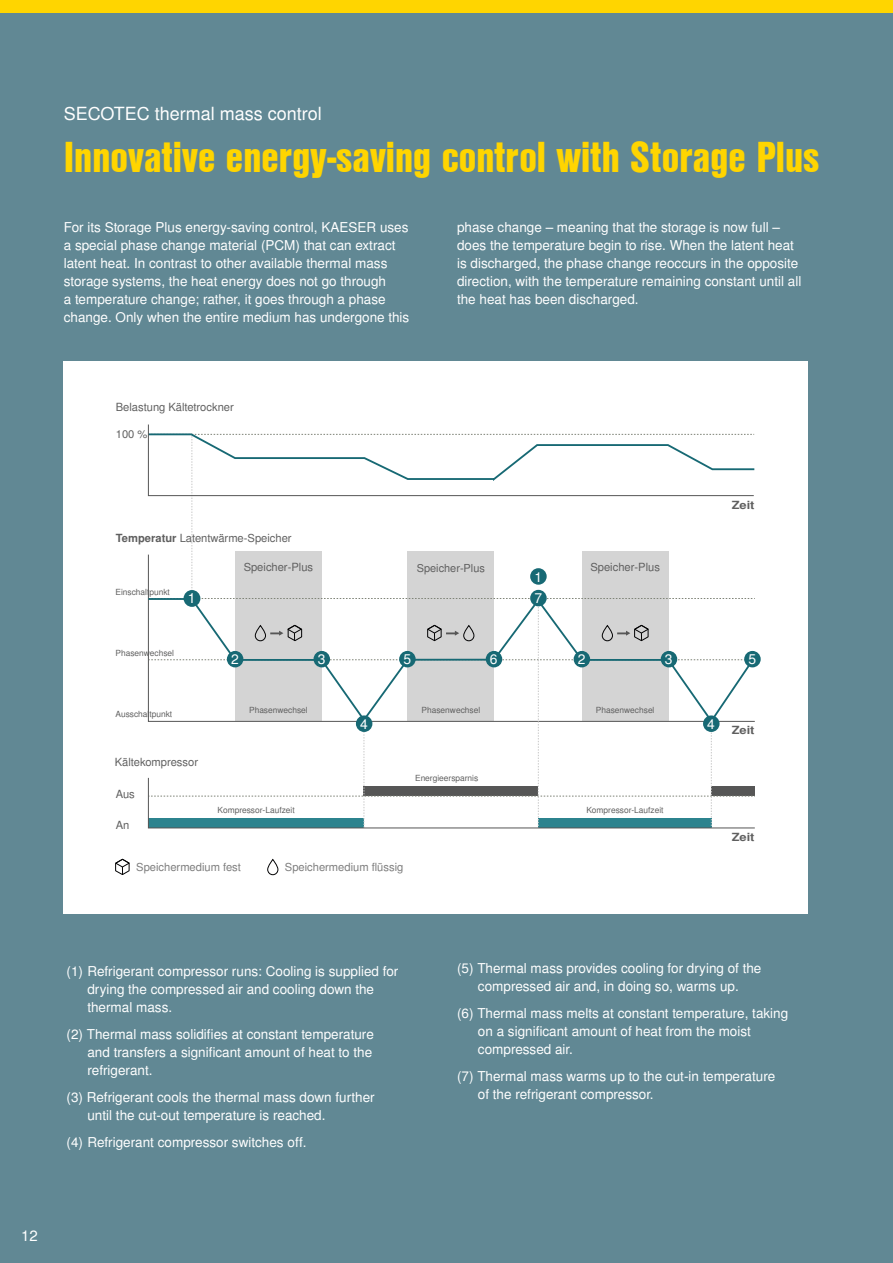
<style>
.page{position:relative;width:893px;height:1263px;background:#fff}
.page>*{position:absolute;margin:0;border:0;box-sizing:border-box;transform-origin:0 0}
.t1{font:42px "Nimbus San L Bla Con";color:#ffd500}
.t2{font:18px "Nimbus San L";color:#fff}
.t3{font:15px "Nimbus San L";color:#fff}
.t4{font:14.1px "Nimbus San L";color:#fff}
.t5{font:13.8px "Nimbus San L";color:#fff}
.t6{font:13.5px/18px "Nimbus San L";color:#fff}
.t7{font:11.1px "Nimbus San L";color:#5f5f5f}
.t8{font:11.1px "Nimbus San L";color:#7d7d7d}
.t9{font:700 11.1px "Nimbus San L";color:#5f5f5f;scale:1.16 1}
.t10{font:10.95px "Nimbus San L";color:#5f5f5f}
.t11{font:8.4px "Nimbus San L";color:#5f5f5f}
.s1{font-weight:700}
</style>
<div class="page">
<div style="left:0;top:13px;width:893px;height:1250px;background:#618894"></div>
<div style="left:64px;top:361px;width:744px;height:553px;background:#fff"></div>
<div style="left:267px;top:859px;width:11px;height:16px;border:1px solid #030304;border-radius:5px"></div>
<svg style="left:115px;top:859px;width:15px;height:16px"></svg>
<div style="left:744px;top:651px;width:17px;height:16px;background:#176974;border-radius:50%"></div>
<svg style="left:147px;top:424px;width:609px;height:404px"></svg>
<div style="left:0;top:0;width:893px;height:13px;background:#ffd500"></div>
<h2 class="t2" style="left:64px;top:103px;width:259px">SECOTEC thermal mass control</h2>
<h1 class="t1" style="left:64px;top:142px;width:757px">Innovative energy-saving control with Storage Plus</h1>
<p class="t6" style="left:64px;top:219px;width:347px">For its Storage Plus energy-saving control, KAESER uses a special phase change material (PCM) that can extract latent heat. In contrast to other available thermal mass storage systems, the heat energy does not go through<br>a temperature change; rather, it goes through a phase change. Only when the entire medium has undergone this</p>
<p class="t6" style="left:457px;top:218px;width:346px">phase change – meaning that the storage is now full – does the temperature begin to rise. When the latent heat is discharged, the phase change reoccurs in the opposite direction, with the temperature remaining constant until all the heat has been discharged.</p>
<p class="t7" style="left:116px;top:402px;width:120px">Belastung Kältetrockner</p>
<p class="t7" style="left:116px;top:429px;width:33px">100 %</p>
<p class="t9" style="left:732px;top:501px;width:21px">Zeit</p>
<p class="t7" style="left:116px;top:534px;width:177px"><span class="s1">Temperatur</span> Latentwärme-Speicher</p>
<p class="t7" style="left:244px;top:563px;width:71px">Speicher-Plus</p>
<p class="t10" style="left:417px;top:564px;width:70px">Speicher-Plus</p>
<p class="t7" style="left:590px;top:563px;width:71px">Speicher-Plus</p>
<p class="t5" style="left:534px;top:571px;width:9px">1</p>
<p class="t11" style="left:115px;top:588px;width:56px">Einschaltpunkt</p>
<p class="t4" style="left:188px;top:593px;width:9px">1</p>
<p class="t5" style="left:534px;top:593px;width:9px">7</p>
<p class="t11" style="left:115px;top:650px;width:60px">Phasenwechsel</p>
<p class="t5" style="left:231px;top:654px;width:9px">2</p>
<p class="t5" style="left:318px;top:654px;width:9px">3</p>
<p class="t5" style="left:403px;top:654px;width:9px">5</p>
<p class="t5" style="left:490px;top:654px;width:9px">6</p>
<p class="t5" style="left:748px;top:654px;width:9px">5</p>
<p class="t5" style="left:578px;top:654px;width:9px">2</p>
<p class="t5" style="left:665px;top:654px;width:9px">3</p>
<p class="t11" style="left:115px;top:711px;width:58px">Ausschaltpunkt</p>
<p class="t11" style="left:249px;top:707px;width:60px">Phasenwechsel</p>
<p class="t5" style="left:360px;top:718px;width:9px">4</p>
<p class="t11" style="left:422px;top:707px;width:60px">Phasenwechsel</p>
<p class="t11" style="left:596px;top:707px;width:60px">Phasenwechsel</p>
<p class="t5" style="left:707px;top:718px;width:9px">4</p>
<p class="t9" style="left:732px;top:726px;width:21px">Zeit</p>
<p class="t7" style="left:115px;top:758px;width:85px">Kältekompressor</p>
<p class="t7" style="left:116px;top:789px;width:21px">Aus</p>
<p class="t7" style="left:116px;top:820px;width:15px">An</p>
<p class="t11" style="left:415px;top:775px;width:65px">Energieersparnis</p>
<p class="t11" style="left:217px;top:807px;width:79px">Kompressor-Laufzeit</p>
<p class="t11" style="left:586px;top:807px;width:79px">Kompressor-Laufzeit</p>
<p class="t8" style="left:136px;top:862px;width:106px">Speichermedium fest</p>
<p class="t8" style="left:285px;top:862px;width:120px">Speichermedium flüssig</p>
<p class="t9" style="left:732px;top:833px;width:21px">Zeit</p>
<p class="t6" style="left:87px;top:963px;width:312px;text-indent:-21px">(1) Refrigerant compressor runs: Cooling is supplied for drying the compressed air and cooling down the thermal mass.</p>
<p class="t6" style="left:87px;top:1026px;width:288px;text-indent:-21px">(2) Thermal mass solidifies at constant temperature and transfers a significant amount of heat to the refrigerant.</p>
<p class="t6" style="left:87px;top:1089px;width:289px;text-indent:-21px">(3) Refrigerant cools the thermal mass down further until the cut-out temperature is reached.</p>
<p class="t6" style="left:67px;top:1134px;width:241px">(4) Refrigerant compressor switches off.</p>
<p class="t3" style="left:21px;top:1226px;width:18px">12</p>
<p class="t6" style="left:457px;top:960px;width:306px;text-align:center">(5) Thermal mass provides cooling for drying of the compressed air and, in doing so, warms up.</p>
<p class="t6" style="left:478px;top:1005px;width:312px;text-indent:-21px">(6) Thermal mass melts at constant temperature, taking on a significant amount of heat from the moist compressed air.</p>
<p class="t6" style="left:478px;top:1068px;width:299px;text-indent:-21px">(7) Thermal mass warms up to the cut-in temperature of the refrigerant compressor.</p>
</div>
